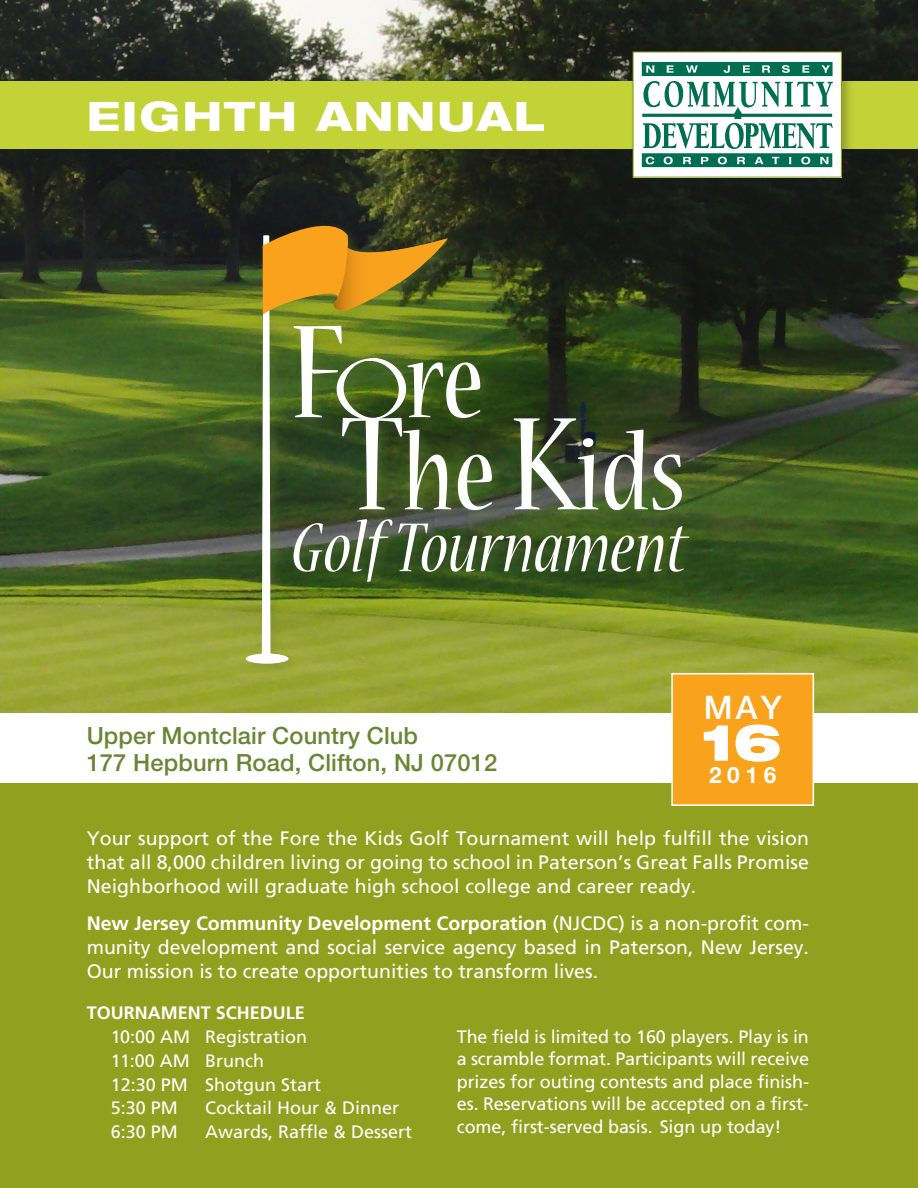
<style>
.page{position:relative;width:918px;height:1188px;background:#fff}
.page>*{position:absolute;margin:0;border:0;box-sizing:border-box;transform-origin:0 0}
.t1{font:900 expanded 50.85px "Helvetica Neue";color:#fff}
.t2{font:800 expanded 40.65px "Helvetica Neue";letter-spacing:.05em;color:#fff}
.t3{font:500 32.55px "Helvetica Neue";color:#fff}
.t4{font:500 23.7px/27.2px "Helvetica Neue";letter-spacing:.005em;color:#6a8634}
.t5{font:700 22.65px "Helvetica Neue";color:#fff}
.times_9_5_12_Body_Co{font:19.5px/24px "Frutiger";letter-spacing:.005em;color:#fff;text-align:justify}
.times_9_5_12_Body_Co-2{font:18px/22.5px "Frutiger";color:#fff;text-align:justify}
.times_9_5_12_Body_Co-3{font:700 18px "Frutiger";color:#fff}
.s1{font-weight:700}
</style>
<div class="page">
<img style="left:0;top:0;width:918px;height:713px">
<div style="left:0;top:753px;width:918px;height:435px;background:#91a01f"></div>
<div style="left:241px;top:220px;width:218px;height:458px;background:#6a8634;opacity:.4"></div>
<div style="left:246px;top:654px;width:42px;height:10px;background:#fff;border-radius:50%"></div>
<div style="left:288px;top:514px;width:415px;height:82px;background:#6a8634;opacity:.4"></div>
<div style="left:0;top:81px;width:917px;height:67px;background:#c3d237"></div>
<div style="left:629px;top:48px;width:225px;height:142px;background:#231f20;opacity:.3"></div>
<div style="left:633px;top:52px;width:208px;height:125px;background:#fff"></div>
<svg style="left:642px;top:62px;width:191px;height:105px"></svg>
<div style="left:1px;top:713px;width:917px;height:70px;background:#fff"></div>
<div style="left:671px;top:673px;width:143px;height:133px;background:#f9a21c;border:2px solid #fff"></div>
<img style="left:262px;top:209px;width:427px;height:452px">
<p class="t2" style="left:87px;top:91px;width:460px">EIGHTH ANNUAL</p>
<p class="t4" style="left:87px;top:721px;width:412px">Upper Montclair Country Club<br>177 Hepburn Road, Clifton, NJ 07012</p>
<p class="t3" style="left:704px;top:688px;width:80px">MAY</p>
<p class="t1" style="left:700px;top:709px;width:83px">16</p>
<p class="t5" style="left:709px;top:761px;width:69px">2016</p>
<p class="times_9_5_12_Body_Co" style="left:87px;top:826px;width:724px">Your support of the Fore the Kids Golf Tournament will help fulfill the vision that all 8,000 children living or going to school in Paterson’s Great Falls Promise Neighborhood will graduate high school college and career ready.</p>
<p class="times_9_5_12_Body_Co" style="left:87px;top:912px;width:724px"><span class="s1">New Jersey Community Development Corporation</span> (NJCDC) is a non-profit com&shy;munity development and social service agency based in Paterson, New Jersey.<br>Our mission is to create opportunities to transform lives.</p>
<p class="times_9_5_12_Body_Co-3" style="left:87px;top:1002px;width:220px">TOURNAMENT SCHEDULE</p>
<p class="times_9_5_12_Body_Co-2" style="left:111px;top:1026px;width:198px">10:00 AM Registration</p>
<p class="times_9_5_12_Body_Co-2" style="left:111px;top:1049px;width:155px">11:00 AM Brunch</p>
<p class="times_9_5_12_Body_Co-2" style="left:111px;top:1073px;width:212px">12:30 PM Shotgun Start</p>
<p class="times_9_5_12_Body_Co-2" style="left:111px;top:1097px;width:69px">5:30 PM</p>
<p class="times_9_5_12_Body_Co-2" style="left:205px;top:1097px;width:196px">Cocktail Hour &amp; Dinner</p>
<p class="times_9_5_12_Body_Co-2" style="left:111px;top:1121px;width:69px">6:30 PM</p>
<p class="times_9_5_12_Body_Co-2" style="left:205px;top:1121px;width:209px">Awards, Raffle &amp; Dessert</p>
<p class="times_9_5_12_Body_Co-2" style="left:457px;top:1025px;width:354px">The field is limited to 160 players. Play is in a scramble format. Participants will receive prizes for outing contests and place finish&shy;es. Reservations will be accepted on a first&shy;come, first-served basis. Sign up today!</p>
</div>
